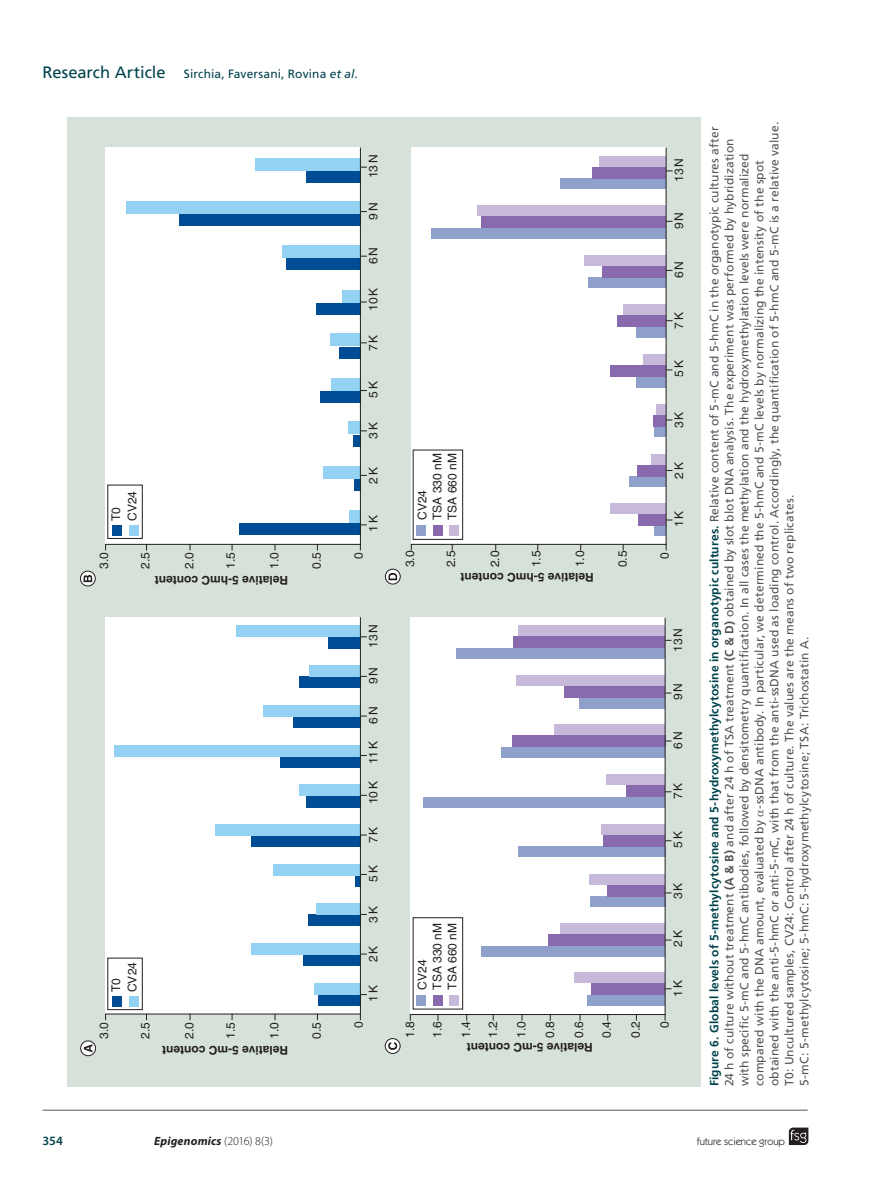
<style>
.page{position:relative;width:885px;height:1191px;background:#fff}
.page>*{position:absolute;margin:0;border:0;box-sizing:border-box;transform-origin:0 0}
.t1{font:600 12.75px "Myriad Pro";color:#00434c}
.t2{font:12px/15px "Frutiger";letter-spacing:.01em;color:#52555a}
.t3{font:12px/15px "Helvetica LT Std";color:#231f20}
.t4{font:700 12px "Helvetica LT Std";color:#231f20}
.t5{font:12px "Frutiger";letter-spacing:.005em;color:#00434c}
.t6{font:italic 700 12px "Myriad Pro";letter-spacing:.015em;color:#231f20}
.t7{font:10.5px "Itc Kabel";color:#231f20}
.s1{font-size:16.5px}
.s2{font-style:italic}
.s3{font-weight:300;font-style:normal}
.s4{font-weight:700;color:#00434c}
.s5{font-weight:700}
</style>
<div class="page">
<div style="left:67px;top:117px;width:633px;height:969px;background:#d6e2d9"></div>
<svg style="left:105px;top:617px;width:256px;height:397px;background:#e1edf5"></svg>
<svg style="left:409px;top:617px;width:256px;height:398px;background:#e0deec"></svg>
<svg style="left:410px;top:147px;width:256px;height:398px;background:#edecf4"></svg>
<svg style="left:105px;top:147px;width:256px;height:398px;background:#e5eef5"></svg>
<div style="left:416px;top:995px;width:10px;height:10px;background:#8fa0cb"></div>
<div style="left:433px;top:995px;width:10px;height:10px;background:#8a6aae"></div>
<div style="left:449px;top:995px;width:9px;height:10px;background:#c7b9da"></div>
<div style="left:412px;top:917px;width:51px;height:92px;border:1px solid #231f20"></div>
<div style="left:416px;top:525px;width:10px;height:11px;background:#8fa0cb"></div>
<div style="left:433px;top:525px;width:10px;height:11px;background:#8a6aae"></div>
<div style="left:449px;top:525px;width:9px;height:11px;background:#c7b9da"></div>
<div style="left:412px;top:450px;width:51px;height:90px;border:1px solid #231f20"></div>
<div style="left:113px;top:996px;width:9px;height:10px;background:#014d95"></div>
<div style="left:129px;top:996px;width:10px;height:10px;background:#93d2f3"></div>
<div style="left:107px;top:957px;width:36px;height:53px;border:1px solid #231f20"></div>
<div style="left:113px;top:525px;width:9px;height:10px;background:#014d95"></div>
<div style="left:129px;top:525px;width:10px;height:10px;background:#93d2f3"></div>
<div style="left:107px;top:485px;width:36px;height:54px;border:1px solid #231f20"></div>
<svg style="left:81px;top:1040px;width:15px;height:15px"></svg>
<div style="left:80px;top:1040px;width:16px;height:16px;border:1px solid #231f20;border-radius:50%"></div>
<svg style="left:84px;top:1044px;width:8px;height:8px"></svg>
<svg style="left:80px;top:571px;width:15px;height:15px"></svg>
<div style="left:80px;top:571px;width:16px;height:15px;border:1px solid #231f20;border-radius:50%"></div>
<svg style="left:84px;top:575px;width:8px;height:7px"></svg>
<svg style="left:385px;top:1038px;width:15px;height:15px"></svg>
<div style="left:385px;top:1038px;width:15px;height:15px;border:1px solid #231f20;border-radius:50%"></div>
<svg style="left:388px;top:1042px;width:9px;height:7px"></svg>
<svg style="left:385px;top:569px;width:15px;height:15px"></svg>
<div style="left:385px;top:569px;width:15px;height:15px;border:1px solid #231f20;border-radius:50%"></div>
<svg style="left:388px;top:573px;width:9px;height:7px"></svg>
<svg style="left:788px;top:1127px;width:20px;height:18px"></svg>
<hr style="left:43px;top:1109px;width:764px;height:1px;background:#52555a">
<p class="t5" style="left:43px;top:67px;width:316px"><span class="s1">Research Article</span> Sirchia, Faversani, Rovina <span class="s2">et al</span>.</p>
<p class="t3" style="left:108px;top:521px;width:32px;line-height:16.4px;rotate:-90deg">T0<br>CV24</p>
<p class="t3" style="left:365px;top:178px;width:25px;rotate:-90deg">13N</p>
<p class="t3" style="left:365px;top:219px;width:19px;rotate:-90deg">9N</p>
<p class="t3" style="left:365px;top:264px;width:19px;rotate:-90deg">6N</p>
<p class="t3" style="left:365px;top:311px;width:25px;rotate:-90deg">10K</p>
<p class="t3" style="left:365px;top:351px;width:18px;rotate:-90deg">7K</p>
<p class="t3" style="left:365px;top:398px;width:18px;rotate:-90deg">5K</p>
<p class="t3" style="left:365px;top:439px;width:18px;rotate:-90deg">3K</p>
<p class="t3" style="left:365px;top:483px;width:18px;rotate:-90deg">2K</p>
<p class="t3" style="left:365px;top:532px;width:18px;rotate:-90deg">1K</p>
<p class="t3" style="left:97px;top:569px;width:18px;rotate:-90deg">3.0</p>
<p class="t3" style="left:138px;top:569px;width:18px;rotate:-90deg">2.5</p>
<p class="t3" style="left:182px;top:569px;width:18px;rotate:-90deg">2.0</p>
<p class="t3" style="left:223px;top:569px;width:18px;rotate:-90deg">1.5</p>
<p class="t3" style="left:267px;top:569px;width:18px;rotate:-90deg">1.0</p>
<p class="t3" style="left:309px;top:569px;width:18px;rotate:-90deg">0.5</p>
<p class="t3" style="left:351px;top:558px;width:8px;rotate:-90deg">0</p>
<p class="t4" style="left:288px;top:587px;width:135px;rotate:-180deg">Relative 5-hmC content</p>
<p class="t3" style="left:365px;top:648px;width:25px;rotate:-90deg">13N</p>
<p class="t3" style="left:365px;top:684px;width:19px;rotate:-90deg">9N</p>
<p class="t3" style="left:365px;top:724px;width:19px;rotate:-90deg">6N</p>
<p class="t3" style="left:365px;top:764px;width:25px;rotate:-90deg">11K</p>
<p class="t3" style="left:365px;top:804px;width:25px;rotate:-90deg">10K</p>
<p class="t3" style="left:365px;top:843px;width:18px;rotate:-90deg">7K</p>
<p class="t3" style="left:365px;top:881px;width:18px;rotate:-90deg">5K</p>
<p class="t3" style="left:365px;top:922px;width:18px;rotate:-90deg">3K</p>
<p class="t3" style="left:108px;top:992px;width:32px;line-height:16.4px;rotate:-90deg">T0<br>CV24</p>
<p class="t3" style="left:365px;top:962px;width:18px;rotate:-90deg">2K</p>
<p class="t3" style="left:365px;top:1001px;width:18px;rotate:-90deg">1K</p>
<p class="t3" style="left:97px;top:1038px;width:18px;rotate:-90deg">3.0</p>
<p class="t3" style="left:138px;top:1038px;width:18px;rotate:-90deg">2.5</p>
<p class="t3" style="left:182px;top:1038px;width:18px;rotate:-90deg">2.0</p>
<p class="t3" style="left:223px;top:1038px;width:18px;rotate:-90deg">1.5</p>
<p class="t3" style="left:267px;top:1038px;width:18px;rotate:-90deg">1.0</p>
<p class="t3" style="left:309px;top:1038px;width:18px;rotate:-90deg">0.5</p>
<p class="t3" style="left:351px;top:1028px;width:8px;rotate:-90deg">0</p>
<p class="t4" style="left:288px;top:1057px;width:128px;rotate:-180deg">Relative 5-mC content</p>
<p class="t1" style="left:43px;top:1132px;width:22px">354</p>
<p class="t6" style="left:154px;top:1132px;width:120px">Epigenomics <span class="s3">(2016) 8(3)</span></p>
<p class="t3" style="left:671px;top:182px;width:25px;rotate:-90deg">13N</p>
<p class="t3" style="left:671px;top:229px;width:19px;rotate:-90deg">9N</p>
<p class="t3" style="left:671px;top:278px;width:19px;rotate:-90deg">6N</p>
<p class="t3" style="left:671px;top:329px;width:18px;rotate:-90deg">7K</p>
<p class="t3" style="left:671px;top:377px;width:18px;rotate:-90deg">5K</p>
<p class="t3" style="left:414px;top:520px;width:68px;rotate:-90deg">CV24<br>TSA 330 nM<br>TSA 660 nM</p>
<p class="t3" style="left:671px;top:428px;width:18px;rotate:-90deg">3K</p>
<p class="t3" style="left:671px;top:479px;width:18px;rotate:-90deg">2K</p>
<p class="t3" style="left:671px;top:527px;width:18px;rotate:-90deg">1K</p>
<p class="t3" style="left:402px;top:567px;width:18px;rotate:-90deg">3.0</p>
<p class="t3" style="left:443px;top:567px;width:18px;rotate:-90deg">2.5</p>
<p class="t3" style="left:487px;top:567px;width:18px;rotate:-90deg">2.0</p>
<p class="t3" style="left:529px;top:567px;width:18px;rotate:-90deg">1.5</p>
<p class="t3" style="left:572px;top:567px;width:18px;rotate:-90deg">1.0</p>
<p class="t3" style="left:615px;top:567px;width:18px;rotate:-90deg">0.5</p>
<p class="t3" style="left:657px;top:558px;width:8px;rotate:-90deg">0</p>
<p class="t4" style="left:593px;top:584px;width:135px;rotate:-180deg">Relative 5-hmC content</p>
<p class="t3" style="left:670px;top:652px;width:25px;rotate:-90deg">13N</p>
<p class="t3" style="left:670px;top:700px;width:19px;rotate:-90deg">9N</p>
<p class="t3" style="left:670px;top:748px;width:19px;rotate:-90deg">6N</p>
<p class="t3" style="left:670px;top:799px;width:18px;rotate:-90deg">7K</p>
<p class="t3" style="left:670px;top:848px;width:18px;rotate:-90deg">5K</p>
<p class="t3" style="left:670px;top:899px;width:18px;rotate:-90deg">3K</p>
<p class="t3" style="left:414px;top:989px;width:68px;rotate:-90deg">CV24<br>TSA 330 nM<br>TSA 660 nM</p>
<p class="t3" style="left:670px;top:947px;width:18px;rotate:-90deg">2K</p>
<p class="t3" style="left:670px;top:996px;width:18px;rotate:-90deg">1K</p>
<p class="t3" style="left:402px;top:1038px;width:18px;rotate:-90deg">1.8</p>
<p class="t3" style="left:430px;top:1038px;width:18px;rotate:-90deg">1.6</p>
<p class="t3" style="left:458px;top:1038px;width:18px;rotate:-90deg">1.4</p>
<p class="t3" style="left:485px;top:1038px;width:18px;rotate:-90deg">1.2</p>
<p class="t3" style="left:514px;top:1038px;width:18px;rotate:-90deg">1.0</p>
<p class="t3" style="left:542px;top:1038px;width:18px;rotate:-90deg">0.8</p>
<p class="t3" style="left:571px;top:1038px;width:18px;rotate:-90deg">0.6</p>
<p class="t3" style="left:599px;top:1038px;width:18px;rotate:-90deg">0.4</p>
<p class="t3" style="left:628px;top:1038px;width:18px;rotate:-90deg">0.2</p>
<p class="t3" style="left:657px;top:1028px;width:8px;rotate:-90deg">0</p>
<p class="t4" style="left:592px;top:1054px;width:128px;rotate:-180deg">Relative 5-mC content</p>
<p class="t2" style="left:706px;top:1086px;width:966px;rotate:-90deg"><span class="s4">Figure 6. Global levels of 5-methylcytosine and 5-hydroxymethylcytosine in organotypic cultures.</span> Relative content of 5-mC and 5-hmC in the organotypic cultures after 24 h of culture without treatment <span class="s5">(A &amp; B)</span> and after 24 h of TSA treatment <span class="s5">(C &amp; D)</span> obtained by slot blot DNA analysis. The experiment was performed by hybridization with specific 5-mC and 5-hmC antibodies, followed by densitometry quantification. In all cases the methylation and the hydroxymethylation levels were normalized compared with the DNA amount, evaluated by -ssDNA antibody. In particular, we determined the 5-hmC and 5-mC levels by normalizing the intensity of the spot obtained with the anti-5-hmC or anti-5-mC, with that from the anti-ssDNA used as loading control. Accordingly, the quantification of 5-hmC and 5-mC is a relative value.<br>T0: Uncultured samples, CV24: Control after 24 h of culture. The values are the means of two replicates.<br>5-mC: 5-methylcytosine; 5-hmC: 5-hydroxymethylcytosine; TSA: Trichostatin A.</p>
<p class="t7" style="left:696px;top:1135px;width:90px">future science group</p>
</div>
